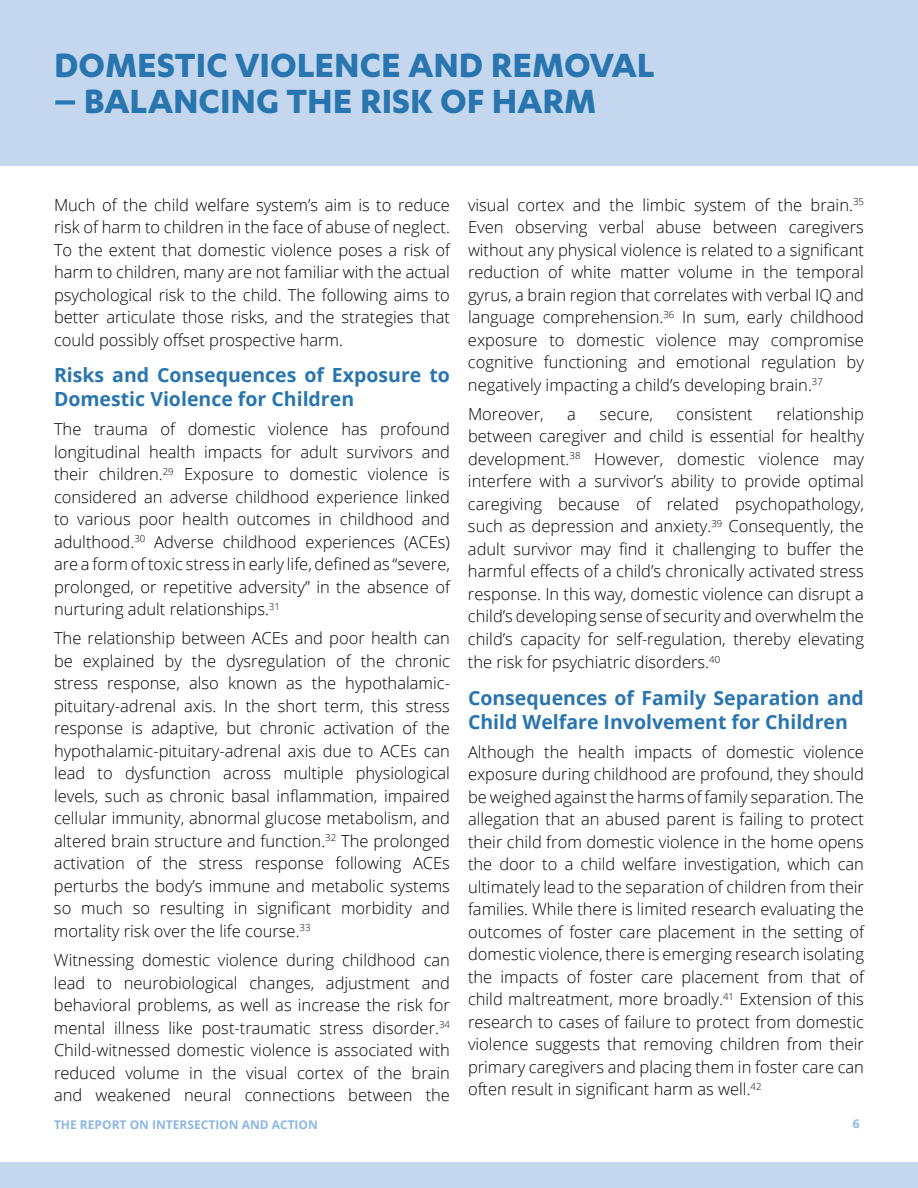
<style>
.page{position:relative;width:918px;height:1188px;background:#fff}
.page>*{position:absolute;margin:0;border:0;box-sizing:border-box;transform-origin:0 0}
.t1{font:700 39px "Karbon";color:#2875af}
.t2{font:700 19.5px/23.4px "Open Sans";color:#2875af}
.t3{font:300 16.5px/22.5px "Open Sans";color:#000;text-align:justify}
.t4{font:700 12px "Open Sans";color:#8cb7e3}
</style>
<div class="page">
<div style="left:0;top:1162px;width:918px;height:26px;background:#c4d7ee"></div>
<div style="left:0;top:0;width:918px;height:165px;background:#c4d7ee"></div>
<h1 class="t1" style="left:54px;top:43px;width:602px">DOMESTIC VIOLENCE AND REMOVAL</h1>
<h1 class="t1" style="left:54px;top:79px;width:544px">– BALANCING THE RISK OF HARM</h1>
<p class="t3" style="left:54px;top:193px;width:398px">Much of the child welfare system’s aim is to reduce risk of harm to children in the face of abuse of neglect.<br>To the extent that domestic violence poses a risk of harm to children, many are not familiar with the actual psychological risk to the child. The following aims to better articulate those risks, and the strategies that could possibly offset prospective harm.</p>
<p class="t2" style="left:54px;top:363px;width:397px">Risks and Consequences of Exposure to<br>Domestic Violence for Children</p>
<p class="t3" style="left:54px;top:417px;width:398px">The trauma of domestic violence has profound longitudinal health impacts for adult survivors and their children.<sup>29</sup> Exposure to domestic violence is considered an adverse childhood experience linked to various poor health outcomes in childhood and adulthood.<sup>30</sup> Adverse childhood experiences (ACEs) are a form of toxic stress in early life, defined as “severe, prolonged, or repetitive adversity” in the absence of nurturing adult relationships.<sup>31</sup></p>
<p class="t3" style="left:54px;top:627px;width:398px">The relationship between ACEs and poor health can be explained by the dysregulation of the chronic stress response, also known as the hypothalamic&shy;pituitary-adrenal axis. In the short term, this stress response is adaptive, but chronic activation of the hypothalamic-pituitary-adrenal axis due to ACEs can lead to dysfunction across multiple physiological levels, such as chronic basal inflammation, impaired cellular immunity, abnormal glucose metabolism, and altered brain structure and function.<sup>32</sup> The prolonged activation of the stress response following ACEs perturbs the body’s immune and metabolic systems so much so resulting in significant morbidity and mortality risk over the life course.<sup>33</sup></p>
<p class="t3" style="left:54px;top:948px;width:398px">Witnessing domestic violence during childhood can lead to neurobiological changes, adjustment and behavioral problems, as well as increase the risk for mental illness like post-traumatic stress disorder.<sup>34<br></sup>Child-witnessed domestic violence is associated with reduced volume in the visual cortex of the brain and weakened neural connections between the</p>
<p class="t3" style="left:468px;top:193px;width:398px">visual cortex and the limbic system of the brain.<sup>35<br></sup>Even observing verbal abuse between caregivers without any physical violence is related to a significant reduction of white matter volume in the temporal gyrus, a brain region that correlates with verbal IQ and language comprehension.<sup>36</sup> In sum, early childhood exposure to domestic violence may compromise cognitive functioning and emotional regulation by negatively impacting a child’s developing brain.<sup>37</sup></p>
<p class="t3" style="left:468px;top:402px;width:77px">Moreover,</p>
<p class="t3" style="left:567px;top:402px;width:10px">a</p>
<p class="t3" style="left:600px;top:402px;width:55px">secure,</p>
<p class="t3" style="left:677px;top:402px;width:78px">consistent</p>
<p class="t3" style="left:468px;top:402px;width:398px;text-indent:308px">relationship between caregiver and child is essential for healthy development.<sup>38</sup> However, domestic violence may interfere with a survivor’s ability to provide optimal caregiving because of related psychopathology, such as depression and anxiety.<sup>39</sup> Consequently, the adult survivor may find it challenging to buffer the harmful effects of a child’s chronically activated stress response. In this way, domestic violence can disrupt a child’s developing sense of security and overwhelm the child’s capacity for self-regulation, thereby elevating the risk for psychiatric disorders.<sup>40</sup></p>
<p class="t2" style="left:468px;top:686px;width:397px">Consequences of Family Separation and<br>Child Welfare Involvement for Children</p>
<p class="t3" style="left:468px;top:740px;width:398px">Although the health impacts of domestic violence exposure during childhood are profound, they should be weighed against the harms of family separation. The allegation that an abused parent is failing to protect their child from domestic violence in the home opens the door to a child welfare investigation, which can ultimately lead to the separation of children from their families. While there is limited research evaluating the outcomes of foster care placement in the setting of domestic violence, there is emerging research isolating the impacts of foster care placement from that of child maltreatment, more broadly.<sup>41</sup> Extension of this research to cases of failure to protect from domestic violence suggests that removing children from their primary caregivers and placing them in foster care can often result in significant harm as well.<sup>42</sup></p>
<p class="t4" style="left:54px;top:1117px;width:265px">THE REPORT ON INTERSECTION AND ACTION</p>
<p class="t4" style="left:853px;top:1115px;width:8px">6</p>
</div>
